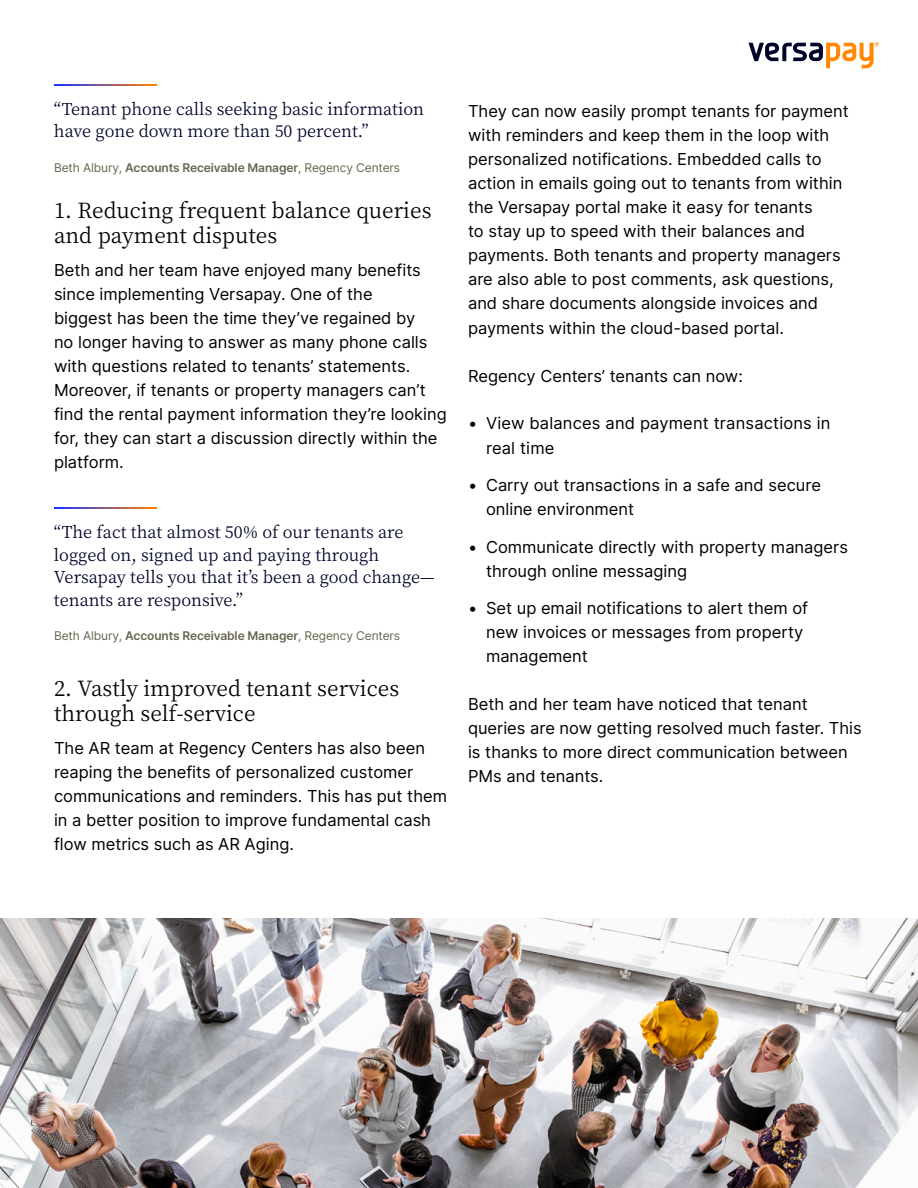
<style>
.page{position:relative;width:918px;height:1188px;background:#fff}
.page>*{position:absolute;margin:0;border:0;box-sizing:border-box;transform-origin:0 0}
.t1{font:21px/25.2px "Noto Serif JP";color:#000}
.t2{font:16.5px/24px "Inter";color:#000}
.t3{font:16.5px/22.5px "Noto Serif JP";color:#000429}
.t4{font:12px "Inter";letter-spacing:-.01em;color:#676551}
.s1{font-weight:600}
</style>
<div class="page">
<svg style="left:748px;top:42px;width:131px;height:26px"></svg>
<svg style="left:54px;top:84px;width:102px;height:2px"></svg>
<svg style="left:54px;top:507px;width:102px;height:2px"></svg>
<img style="left:0;top:918px;width:918px;height:270px">
<p class="t3" style="left:54px;top:98px;width:372px">“Tenant phone calls seeking basic information have gone down more than 50 percent.”</p>
<p class="t4" style="left:54px;top:159px;width:348px">Beth Albury, <span class="s1">Accounts Receivable Manager</span>, Regency Centers</p>
<p class="t1" style="left:54px;top:198px;width:379px">1. Reducing frequent balance queries and payment disputes</p>
<p class="t2" style="left:54px;top:258px;width:394px">Beth and her team have enjoyed many benefits since implementing Versapay. One of the<br>biggest has been the time they’ve regained by<br>no longer having to answer as many phone calls with questions related to tenants’ statements.<br>Moreover, if tenants or property managers can’t find the rental payment information they’re looking for, they can start a discussion directly within the platform.</p>
<p class="t3" style="left:54px;top:521px;width:382px">“The fact that almost 50% of our tenants are logged on, signed up and paying through Versapay tells you that it’s been a good change— tenants are responsive.”</p>
<p class="t4" style="left:54px;top:627px;width:348px">Beth Albury, <span class="s1">Accounts Receivable Manager</span>, Regency Centers</p>
<p class="t1" style="left:54px;top:676px;width:347px">2. Vastly improved tenant services through self-service</p>
<p class="t2" style="left:54px;top:736px;width:395px">The AR team at Regency Centers has also been reaping the benefits of personalized customer communications and reminders. This has put them in a better position to improve fundamental cash flow metrics such as AR Aging.</p>
<p class="t2" style="left:468px;top:99px;width:382px">They can now easily prompt tenants for payment with reminders and keep them in the loop with personalized notifications. Embedded calls to action in emails going out to tenants from within the Versapay portal make it easy for tenants<br>to stay up to speed with their balances and payments. Both tenants and property managers are also able to post comments, ask questions, and share documents alongside invoices and payments within the cloud-based portal.</p>
<p class="t2" style="left:468px;top:363px;width:276px">Regency Centers’ tenants can now:</p>
<p class="t2" style="left:486px;top:411px;width:346px;text-indent:-18px">• View balances and payment transactions in real time</p>
<p class="t2" style="left:486px;top:473px;width:336px;text-indent:-18px">• Carry out transactions in a safe and secure online environment</p>
<p class="t2" style="left:486px;top:534px;width:364px;text-indent:-18px">• Communicate directly with property managers through online messaging</p>
<p class="t2" style="left:486px;top:596px;width:324px;text-indent:-18px">• Set up email notifications to alert them of new invoices or messages from property management</p>
<p class="t2" style="left:468px;top:692px;width:395px">Beth and her team have noticed that tenant queries are now getting resolved much faster. This is thanks to more direct communication between PMs and tenants.</p>
</div>
